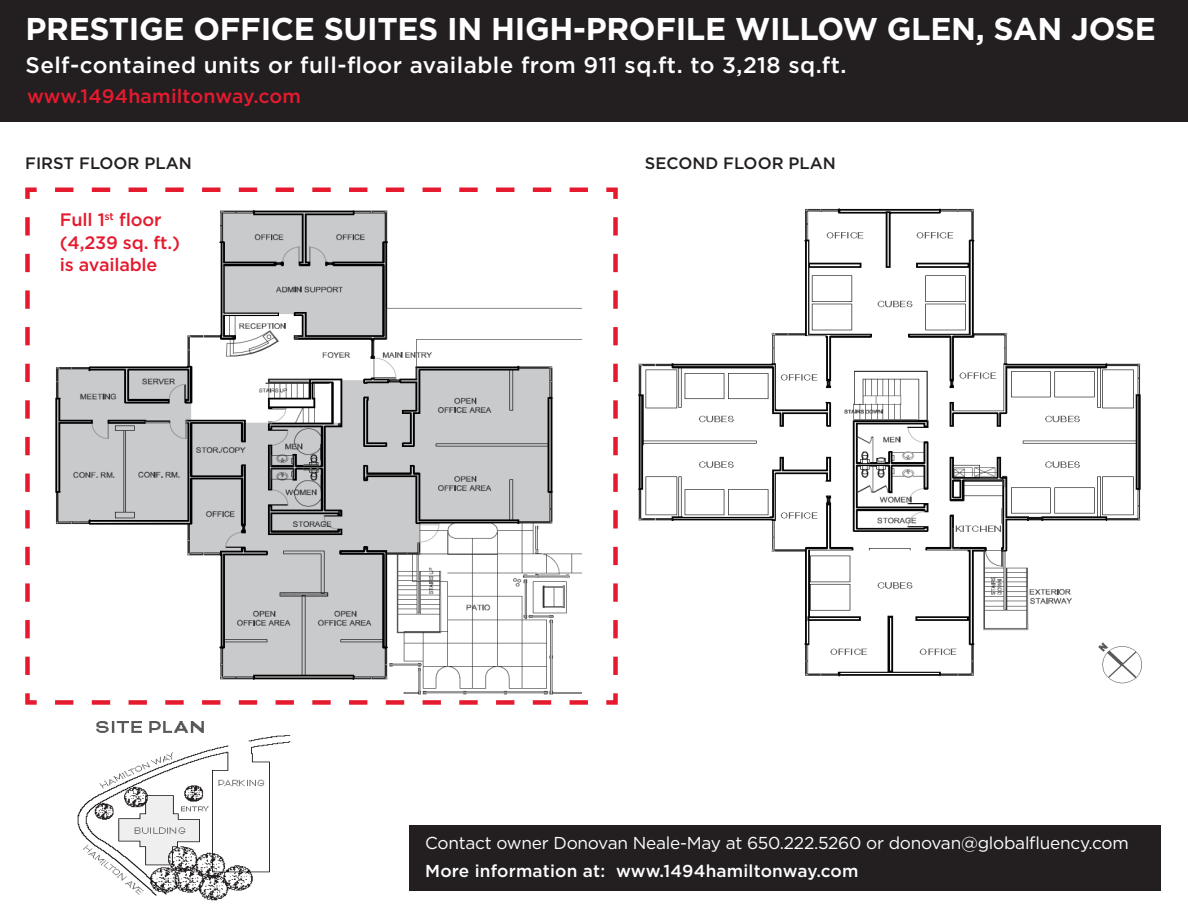
<style>
.page{position:relative;width:1188px;height:918px;background:#fff}
.page>*{position:absolute;margin:0;border:0;box-sizing:border-box;transform-origin:0 0}
.t1{font:700 31.5px "Gotham";letter-spacing:-.01em;color:#fff}
.t2{font:500 22.5px "Gotham";letter-spacing:.02em;color:#fff}
.t3{font:500 19.5px "Gotham";letter-spacing:.01em;color:#e51a2e}
.t4{font:500 18px/22.5px "Gotham";letter-spacing:-.01em;color:#e51a2e}
.t5{font:17.25px/28.5px "Gotham";letter-spacing:-.015em;color:#fff}
.t6{font:500 16.5px "Gotham";color:#231f20}
.s1{font-weight:500}
</style>
<div class="page">
<img style="left:638px;top:208px;width:504px;height:476px">
<img style="left:77px;top:721px;width:214px;height:180px">
<svg style="left:25px;top:187px;width:593px;height:518px"></svg>
<svg style="left:222px;top:212px;width:164px;height:126px;background:#b6b7b9"></svg>
<svg style="left:57px;top:368px;width:494px;height:310px;fill:#c9cacc"></svg>
<div style="left:410px;top:825px;width:751px;height:66px;background:#231f20"></div>
<div style="left:0;top:0;width:1188px;height:122px;background:#231f20"></div>
<p class="t1" style="left:26px;top:8px;width:1132px">PRESTIGE OFFICE SUITES IN HIGH-PROFILE WILLOW GLEN, SAN JOSE</p>
<p class="t2" style="left:26px;top:51px;width:823px">Self-contained units or full-floor available from 911 sq.ft. to 3,218 sq.ft.</p>
<p class="t3" style="left:27px;top:83px;width:276px">www.1494hamiltonway.com</p>
<p class="t6" style="left:25px;top:152px;width:168px">FIRST FLOOR PLAN</p>
<p class="t6" style="left:645px;top:152px;width:192px">SECOND FLOOR PLAN</p>
<p class="t4" style="left:60px;top:208px;width:122px">Full 1<sup>st</sup> floor (4,239 sq. ft.) is available</p>
<p class="t5" style="left:425px;top:828px;width:705px">Contact owner Donovan Neale-May at 650.222.5260 or donovan@globalfluency.com<br><span class="s1">More information at: www.1494hamiltonway.com</span></p>
</div>
